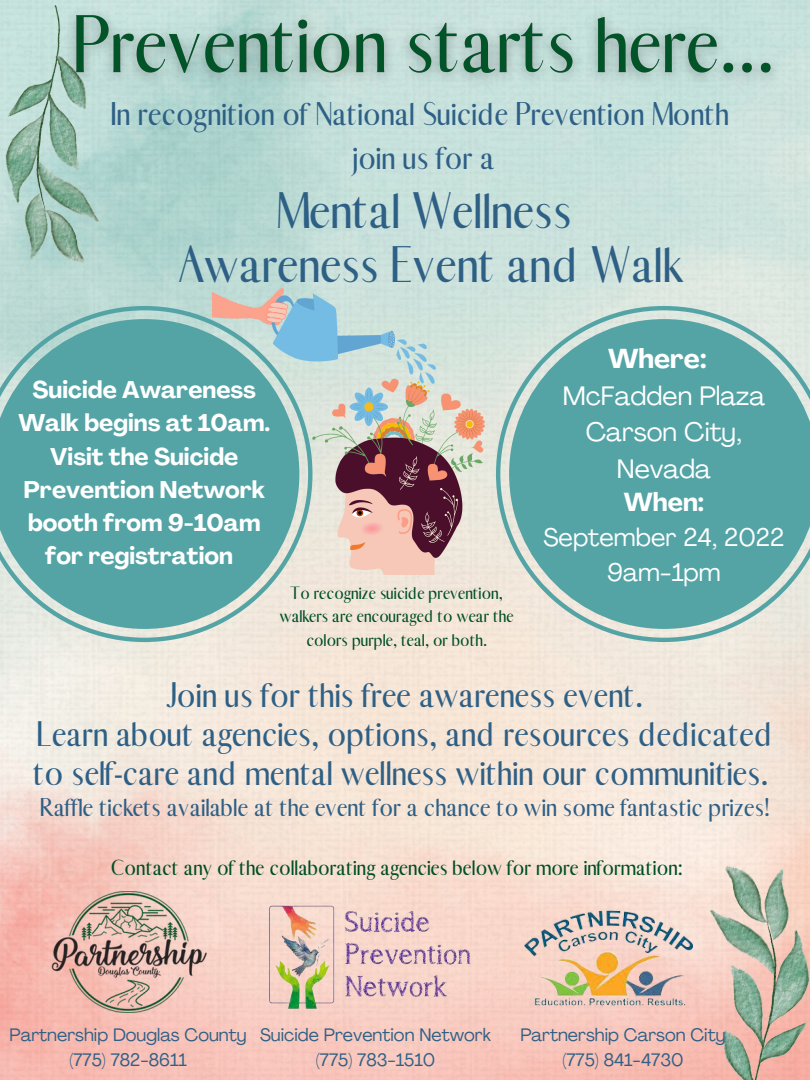
<style>
.page{position:relative;width:810px;height:1080px;background:#fff}
.page>*{position:absolute;margin:0;border:0;box-sizing:border-box;transform-origin:0 0}
.t1{font:49.31px/53.9px "Abiah";color:#2e5f85;text-align:center}
.t2{font:34.06px/38.9px "Abiah";color:#2e5f85;text-align:center}
.t3{font:31.62px/44.1px "Abiah";color:#2e5f85;text-align:center}
.t4{font:700 27px "Agrandir";color:#fff}
.t5{font:26.38px/36.6px "Agrandir";color:#fff;text-align:center}
.t6{font:700 25.69px "Agrandir";color:#fff}
.t7{font:25.06px/34.7px "Agrandir";color:#fff;text-align:center}
.t8{font:24.69px "Abiah";color:#2e5f85}
.t9{font:700 23.81px/33.2px "Agrandir";color:#fff;text-align:center}
.t10{font:21px "Abiah";color:#004e25}
.t11{font:17.81px/24.8px "Agrandir";color:#2e5f85;text-align:center}
.t12{font:17px/23.4px "Abiah";color:#004e25;text-align:center}
</style>
<div class="page">
<img style="left:0;top:0;width:810px;height:1080px">
<img style="left:693px;top:856px;width:117px;height:224px">
<img style="left:0;top:5px;width:128px;height:271px">
<img style="left:44px;top:892px;width:168px;height:121px">
<img style="left:509px;top:884px;width:198px;height:136px">
<img style="left:262px;top:903px;width:215px;height:110px">
<svg style="left:496px;top:306px;width:314px;height:336px;background:#d2ded5"></svg>
<svg style="left:509px;top:319px;width:301px;height:310px;background:#6dafaf"></svg>
<img style="left:55px;top:0;width:739px;height:115px">
<svg style="left:0;top:306px;width:313px;height:336px;background:#c9dad3"></svg>
<svg style="left:0;top:319px;width:299px;height:310px;background:#68adae"></svg>
<img style="left:212px;top:289px;width:272px;height:285px">
<p class="t3" style="left:111px;top:92px;width:620px">In recognition of National Suicide Prevention Month join us for a</p>
<h1 class="t1" style="left:179px;top:185px;width:505px">Mental Wellness<br>Awareness Event and Walk</h1>
<p class="t9" style="left:18px;top:376px;width:253px">Suicide Awareness<br>Walk begins at 10am.<br>Visit the Suicide<br>Prevention Network booth from 9-10am for registration</p>
<p class="t12" style="left:280px;top:581px;width:235px">To recognize suicide prevention, walkers are encouraged to wear the colors purple, teal, or both.</p>
<p class="t4" style="left:608px;top:347px;width:100px">Where:</p>
<p class="t5" style="left:563px;top:380px;width:204px">McFadden Plaza<br>Carson City,<br>Nevada</p>
<p class="t6" style="left:624px;top:492px;width:82px">When:</p>
<p class="t7" style="left:543px;top:522px;width:242px">September 24, 2022<br>9am-1pm</p>
<p class="t2" style="left:33px;top:676px;width:741px">Join us for this free awareness event.<br>Learn about agencies, options, and resources dedicated to self-care and mental wellness within our communities.</p>
<p class="t8" style="left:40px;top:792px;width:731px">Raffle tickets available at the event for a chance to win some fantastic prizes!</p>
<p class="t10" style="left:111px;top:855px;width:574px">Contact any of the collaborating agencies below for more information:</p>
<p class="t11" style="left:10px;top:1024px;width:239px">Partnership Douglas County (775) 782-8611</p>
<p class="t11" style="left:520px;top:1024px;width:207px">Partnership Carson City (775) 841-4730</p>
<p class="t11" style="left:260px;top:1024px;width:232px">Suicide Prevention Network (775) 783-1510</p>
</div>
